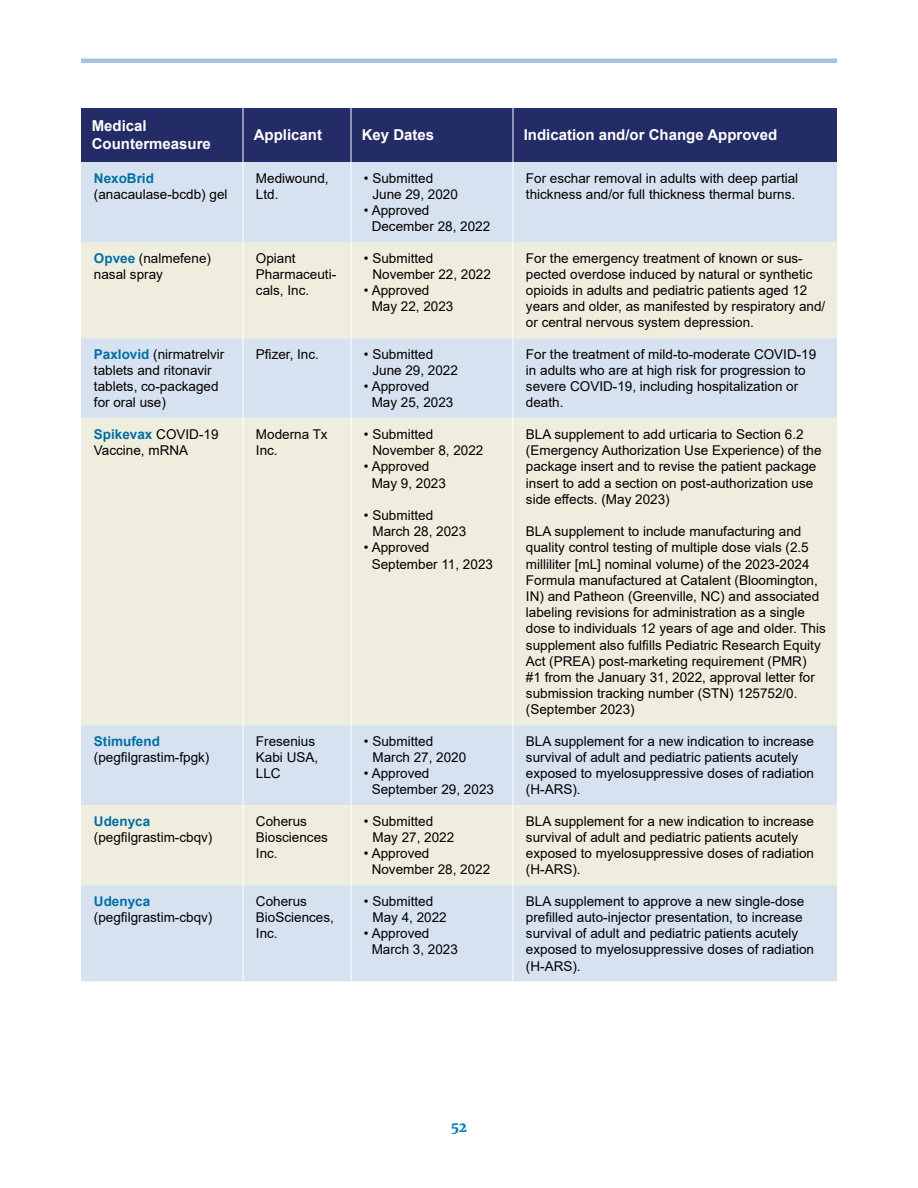
<style>
.page{position:relative;width:918px;height:1188px;background:#fff}
.page>*{position:absolute;margin:0;border:0;box-sizing:border-box;transform-origin:0 0}
.table_header{font:700 15px/18px "Arial";color:#fff}
.table_text{font:13.5px/16.2px "Arial";color:#000}
.t1{font:900 13.5px "Merriweather";color:#007dbb}
.s1{font-weight:700;color:#006fa5}
</style>
<div class="page">
<hr style="left:81px;top:59px;width:756px;height:4px;background:#a7c3e1">
<div style="left:81px;top:108px;width:756px;height:54px;background:#232c67"></div>
<div style="left:81px;top:162px;width:756px;height:819px;background:#d6e2f0"></div>
<svg style="left:81px;top:242px;width:756px;height:643px;background:#e8ebe2"></svg>
<hr style="left:243px;top:108px;width:1px;height:54px;background:#fff">
<hr style="left:351px;top:108px;width:1px;height:54px;background:#fff">
<hr style="left:513px;top:108px;width:1px;height:54px;background:#fff">
<hr style="left:243px;top:162px;width:1px;height:80px;background:#fff">
<hr style="left:351px;top:162px;width:1px;height:80px;background:#fff">
<hr style="left:513px;top:162px;width:1px;height:80px;background:#fff">
<hr style="left:243px;top:242px;width:1px;height:96px;background:#fff">
<hr style="left:351px;top:242px;width:1px;height:96px;background:#fff">
<hr style="left:513px;top:242px;width:1px;height:96px;background:#fff">
<hr style="left:243px;top:338px;width:1px;height:80px;background:#fff">
<hr style="left:351px;top:338px;width:1px;height:80px;background:#fff">
<hr style="left:513px;top:338px;width:1px;height:80px;background:#fff">
<hr style="left:243px;top:418px;width:1px;height:307px;background:#fff">
<hr style="left:351px;top:418px;width:1px;height:307px;background:#fff">
<hr style="left:513px;top:418px;width:1px;height:307px;background:#fff">
<hr style="left:243px;top:725px;width:1px;height:80px;background:#fff">
<hr style="left:351px;top:725px;width:1px;height:80px;background:#fff">
<hr style="left:513px;top:725px;width:1px;height:80px;background:#fff">
<hr style="left:243px;top:805px;width:1px;height:80px;background:#fff">
<hr style="left:351px;top:805px;width:1px;height:80px;background:#fff">
<hr style="left:513px;top:805px;width:1px;height:80px;background:#fff">
<hr style="left:243px;top:885px;width:1px;height:96px;background:#fff">
<hr style="left:351px;top:885px;width:1px;height:96px;background:#fff">
<hr style="left:513px;top:885px;width:1px;height:96px;background:#fff">
<p class="table_header" style="left:92px;top:117px;width:121px">Medical<br>Countermeasure</p>
<p class="table_header" style="left:254px;top:126px;width:70px">Applicant</p>
<p class="table_header" style="left:362px;top:126px;width:74px">Key Dates</p>
<p class="table_header" style="left:524px;top:126px;width:255px">Indication and/or Change Approved</p>
<p class="table_text" style="left:94px;top:170px;width:135px"><span class="s1">NexoBrid </span>(anacaulase-bcdb) gel</p>
<p class="table_text" style="left:256px;top:170px;width:74px">Mediwound,<br>Ltd.</p>
<p class="table_text" style="left:372px;top:170px;width:87px;text-indent:-8px">• Submitted<br>June 29, 2020</p>
<p class="table_text" style="left:372px;top:202px;width:120px;text-indent:-8px">• Approved<br>December 28, 2022</p>
<p class="table_text" style="left:526px;top:170px;width:274px">For eschar removal in adults with deep partial thickness and/or full thickness thermal burns.</p>
<p class="table_text" style="left:94px;top:250px;width:119px"><span class="s1">Opvee</span> (nalmefene) nasal spray</p>
<p class="table_text" style="left:256px;top:250px;width:82px">Opiant<br>Pharmaceuti&shy;cals, Inc.</p>
<p class="table_text" style="left:372px;top:250px;width:120px;text-indent:-8px">• Submitted<br>November 22, 2022</p>
<p class="table_text" style="left:372px;top:282px;width:83px;text-indent:-8px">• Approved<br>May 22, 2023</p>
<p class="table_text" style="left:94px;top:346px;width:132px"><span class="s1">Paxlovid</span> (nirmatrelvir tablets and ritonavir tablets, co-packaged for oral use)</p>
<p class="table_text" style="left:256px;top:346px;width:65px">Pfizer, Inc.</p>
<p class="table_text" style="left:372px;top:346px;width:87px;text-indent:-8px">• Submitted<br>June 29, 2022</p>
<p class="table_text" style="left:372px;top:378px;width:83px;text-indent:-8px">• Approved<br>May 25, 2023</p>
<p class="table_text" style="left:94px;top:426px;width:126px"><span class="s1">Spikevax</span> COVID-19<br>Vaccine, mRNA</p>
<p class="table_text" style="left:256px;top:426px;width:73px">Moderna Tx<br>Inc.</p>
<p class="table_text" style="left:372px;top:426px;width:113px;text-indent:-8px">• Submitted<br>November 8, 2022</p>
<p class="table_text" style="left:372px;top:458px;width:76px;text-indent:-8px">• Approved<br>May 9, 2023</p>
<p class="table_text" style="left:372px;top:507px;width:95px;text-indent:-8px">• Submitted<br>March 28, 2023</p>
<p class="table_text" style="left:372px;top:539px;width:123px;text-indent:-8px">• Approved<br>September 11, 2023</p>
<p class="table_text" style="left:94px;top:733px;width:117px"><span class="s1">Stimufend </span>(pegfilgrastim-fpgk)</p>
<p class="table_text" style="left:256px;top:733px;width:64px">Fresenius<br>Kabi USA,<br>LLC</p>
<p class="table_text" style="left:372px;top:733px;width:95px;text-indent:-8px">• Submitted<br>March 27, 2020</p>
<p class="table_text" style="left:372px;top:765px;width:124px;text-indent:-8px">• Approved<br>September 29, 2023</p>
<p class="table_text" style="left:94px;top:813px;width:120px"><span class="s1">Udenyca </span>(pegfilgrastim-cbqv)</p>
<p class="table_text" style="left:256px;top:813px;width:74px">Coherus<br>Biosciences<br>Inc.</p>
<p class="table_text" style="left:372px;top:813px;width:83px;text-indent:-8px">• Submitted<br>May 27, 2022</p>
<p class="table_text" style="left:372px;top:845px;width:120px;text-indent:-8px">• Approved<br>November 28, 2022</p>
<p class="table_text" style="left:94px;top:893px;width:120px"><span class="s1">Udenyca </span>(pegfilgrastim-cbqv)</p>
<p class="table_text" style="left:256px;top:893px;width:80px">Coherus<br>BioSciences,<br>Inc.</p>
<p class="table_text" style="left:372px;top:893px;width:76px;text-indent:-8px">• Submitted<br>May 4, 2022</p>
<p class="table_text" style="left:372px;top:925px;width:88px;text-indent:-8px">• Approved<br>March 3, 2023</p>
<p class="table_text" style="left:526px;top:250px;width:301px">For the emergency treatment of known or sus&shy;pected overdose induced by natural or synthetic opioids in adults and pediatric patients aged 12 years and older, as manifested by respiratory and/ or central nervous system depression.</p>
<p class="table_text" style="left:526px;top:346px;width:292px">For the treatment of mild-to-moderate COVID-19 in adults who are at high risk for progression to severe COVID-19, including hospitalization or death.</p>
<p class="table_text" style="left:526px;top:426px;width:297px">BLA supplement to add urticaria to Section 6.2 (Emergency Authorization Use Experience) of the package insert and to revise the patient package insert to add a section on post-authorization use side effects. (May 2023)</p>
<p class="table_text" style="left:526px;top:523px;width:301px">BLA supplement to include manufacturing and quality control testing of multiple dose vials (2.5 milliliter [mL] nominal volume) of the 2023-2024<br>Formula manufactured at Catalent (Bloomington, IN) and Patheon (Greenville, NC) and associated labeling revisions for administration as a single dose to individuals 12 years of age and older. This supplement also fulfills Pediatric Research Equity Act (PREA) post-marketing requirement (PMR)<br>#1 from the January 31, 2022, approval letter for submission tracking number (STN) 125752/0. (September 2023)</p>
<p class="table_text" style="left:526px;top:733px;width:290px">BLA supplement for a new indication to increase survival of adult and pediatric patients acutely exposed to myelosuppressive doses of radiation (H-ARS).</p>
<p class="table_text" style="left:526px;top:813px;width:290px">BLA supplement for a new indication to increase survival of adult and pediatric patients acutely exposed to myelosuppressive doses of radiation (H-ARS).</p>
<p class="table_text" style="left:526px;top:893px;width:290px">BLA supplement to approve a new single-dose prefilled auto-injector presentation, to increase survival of adult and pediatric patients acutely exposed to myelosuppressive doses of radiation (H-ARS).</p>
<p class="t1" style="left:451px;top:1118px;width:18px">52</p>
</div>
